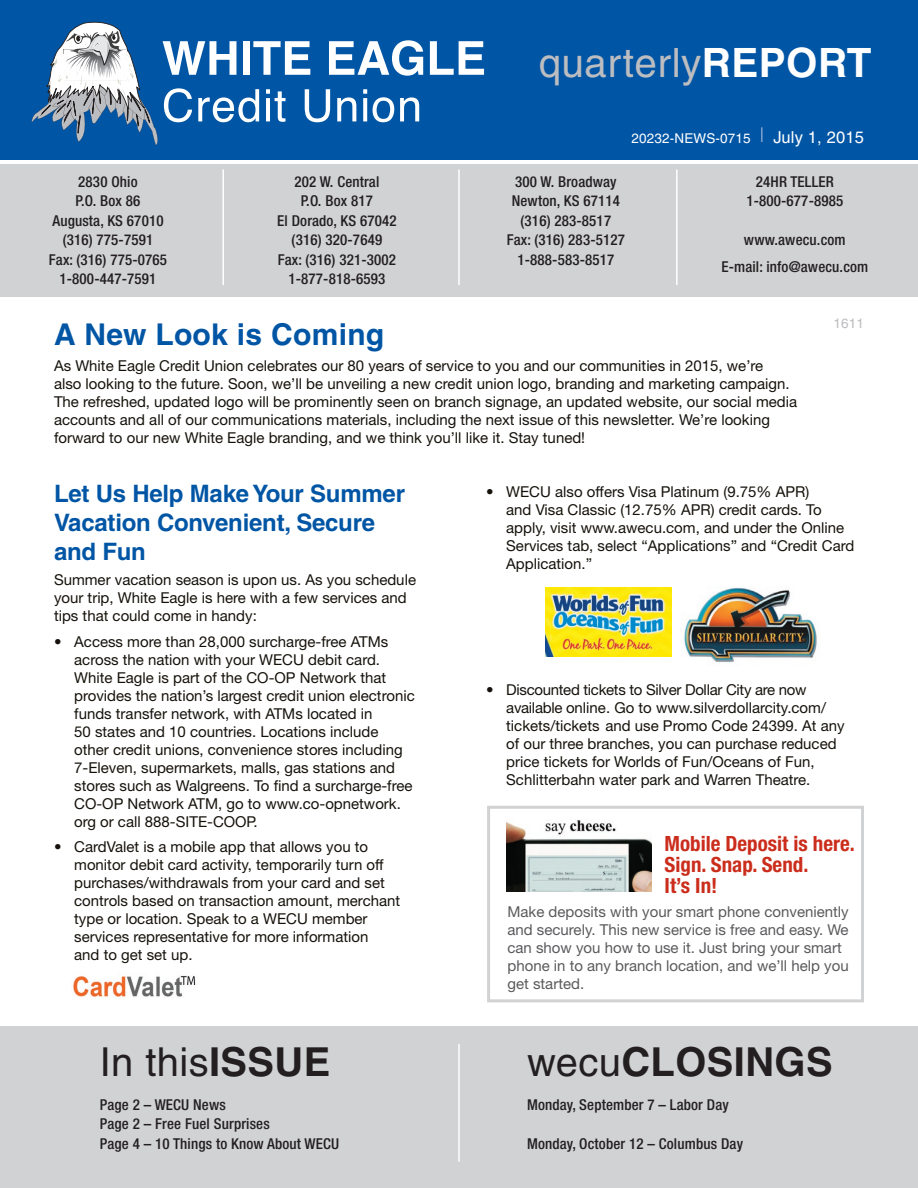
<style>
.page{position:relative;width:918px;height:1188px;background:#fff}
.page>*{position:absolute;margin:0;border:0;box-sizing:border-box;transform-origin:0 0}
.t1{font:40.5px "Helvetica";letter-spacing:.01em;color:#bcbdc0}
.t2{font:700 39.9px "Helvetica";letter-spacing:.01em;color:#231f20}
.t3{font:39.9px "Helvetica";letter-spacing:.01em;color:#231f20}
.t4{font:700 30px "Helvetica";letter-spacing:.01em;color:#0155a5}
.t5{font:700 24px/28.8px "Helvetica";letter-spacing:-.01em;color:#0155a5}
.t6{font:700 condensed 21px/21px "Helvetica Neue";color:#cb2d1c}
.t7{font:15px/18px "Helvetica Neue";color:#16120b}
.t8{font:500 condensed 15px/19.5px "Helvetica Neue";letter-spacing:.01em;color:#231f20;text-align:center}
.t9{font:15px/18px "Helvetica Neue";color:#5a5a5d}
.t10{font:13.5px "Helvetica";letter-spacing:.01em;color:#fff}
.t11{font:13.5px "Helvetica";color:#bcbdc0}
.s1{font-weight:700;color:#fff}
.s2{font-weight:300;font-size:19.8px;color:#b9c2e1}
.s3{font-size:16.5px}
.s4{font-weight:700}
.s5{font-weight:400}
</style>
<div class="page">
<img style="left:507px;top:820px;width:144px;height:71px">
<div style="left:0;top:110px;width:918px;height:187px;background:#d1d2d4"></div>
<div style="left:487px;top:806px;width:377px;height:196px;border:3px solid #d1d2d4"></div>
<div style="left:0;top:27px;width:918px;height:137px;background:#fff"></div>
<div style="left:0;top:0;width:918px;height:160px;background:#0155a5"></div>
<div style="left:0;top:1026px;width:918px;height:162px;background:#d1d2d4"></div>
<svg style="left:430px;top:41px;width:54px;height:34px"></svg>
<svg style="left:32px;top:22px;width:391px;height:123px"></svg>
<hr style="left:458px;top:1044px;width:2px;height:118px;background:#fff">
<hr style="left:222px;top:170px;width:2px;height:115px;background:#fff">
<hr style="left:458px;top:170px;width:2px;height:115px;background:#fff">
<hr style="left:676px;top:170px;width:2px;height:115px;background:#fff">
<img style="left:684px;top:587px;width:133px;height:76px">
<img style="left:545px;top:588px;width:127px;height:68px">
<img style="left:73px;top:975px;width:123px;height:22px">
<h1 class="t1" style="left:539px;top:39px;width:334px">quarterly<span class="s1">REPORT</span></h1>
<p class="t8" style="left:49px;top:172px;width:120px">2830 Ohio<br>P.O. Box 86<br>Augusta, KS 67010 (316) 775-7591<br>Fax: (316) 775-0765<br>1-800-447-7591</p>
<p class="t8" style="left:277px;top:172px;width:121px">202 W. Central<br>P.O. Box 817<br>El Dorado, KS 67042 (316) 320-7649<br>Fax: (316) 321-3002<br>1-877-818-6593</p>
<p class="t10" style="left:632px;top:131px;width:234px">20232-NEWS-0715 <span class="s2">|</span> <span class="s3">July 1, 2015</span></p>
<p class="t8" style="left:507px;top:172px;width:120px">300 W. Broadway<br>Newton, KS 67114 (316) 283-8517<br>Fax: (316) 283-5127<br>1-888-583-8517</p>
<p class="t8" style="left:746px;top:172px;width:98px">24HR TELLER<br>1-800-677-8985</p>
<p class="t8" style="left:721px;top:226px;width:149px;line-height:27px">www.awecu.com<br>E-mail: info@awecu.com</p>
<p class="t11" style="left:834px;top:315px;width:32px">1611</p>
<h3 class="t4" style="left:54px;top:316px;width:332px">A New Look is Coming</h3>
<p class="t7" style="left:54px;top:356px;width:745px">As White Eagle Credit Union celebrates our 80 years of service to you and our communities in 2015, we’re<br>also looking to the future. Soon, we’ll be unveiling a new credit union logo, branding and marketing campaign.<br>The refreshed, updated logo will be prominently seen on branch signage, an updated website, our social media accounts and all of our communications materials, including the next issue of this newsletter. We’re looking forward to our new White Eagle branding, and we think you’ll like it. Stay tuned!</p>
<h3 class="t5" style="left:54px;top:479px;width:353px">Let Us Help Make Your Summer<br>Vacation Convenient, Secure and Fun</h3>
<p class="t7" style="left:54px;top:571px;width:364px">Summer vacation season is upon us. As you schedule your trip, White Eagle is here with a few services and tips that could come in handy:</p>
<p class="t7" style="left:74px;top:632px;width:342px;text-indent:-20px">• Access more than 28,000 surcharge-free ATMs across the nation with your WECU debit card.<br>White Eagle is part of the CO-OP Network that provides the nation’s largest credit union electronic funds transfer network, with ATMs located in<br>50 states and 10 countries. Locations include other credit unions, convenience stores including 7-Eleven, supermarkets, malls, gas stations and stores such as Walgreens. To find a surcharge-free CO-OP Network ATM, go to www.co-opnetwork. org or call 888-SITE-COOP.</p>
<p class="t7" style="left:74px;top:838px;width:327px;text-indent:-20px">• CardValet is a mobile app that allows you to monitor debit card activity, temporarily turn off purchases/withdrawals from your card and set controls based on transaction amount, merchant type or location. Speak to a WECU member services representative for more information<br>and to get set up.</p>
<p class="t7" style="left:506px;top:483px;width:350px;text-indent:-20px">• WECU also offers Visa Platinum (9.75% APR)<br>and Visa Classic (12.75% APR) credit cards. To apply, visit www.awecu.com, and under the Online Services tab, select “Applications” and “Credit Card Application.”</p>
<p class="t7" style="left:506px;top:681px;width:340px;text-indent:-20px">• Discounted tickets to Silver Dollar City are now available online. Go to www.silverdollarcity.com/ tickets/tickets and use Promo Code 24399. At any of our three branches, you can purchase reduced price tickets for Worlds of Fun/Oceans of Fun, Schlitterbahn water park and Warren Theatre.</p>
<h3 class="t6" style="left:665px;top:833px;width:192px">Mobile Deposit is here.<br>Sign. Snap. Send.<br>It’s In!</h3>
<p class="t9" style="left:508px;top:903px;width:343px">Make deposits with your smart phone conveniently and securely. This new service is free and easy. We can show you how to use it. Just bring your smart phone in to any branch location, and we’ll help you get started.</p>
<h2 class="t3" style="left:100px;top:1039px;width:232px">In this<span class="s4">ISSUE</span></h2>
<h2 class="t2" style="left:527px;top:1038px;width:307px"><span class="s5">wecu</span>CLOSINGS</h2>
<p class="t8" style="left:100px;top:1094px;width:241px;text-align:left">Page 2 – WECU News<br>Page 2 – Free Fuel Surprises<br>Page 4 – 10 Things to Know About WECU</p>
<p class="t8" style="left:527px;top:1094px;width:203px">Monday, September 7 – Labor Day</p>
<p class="t8" style="left:527px;top:1133px;width:218px">Monday, October 12 – Columbus Day</p>
</div>
